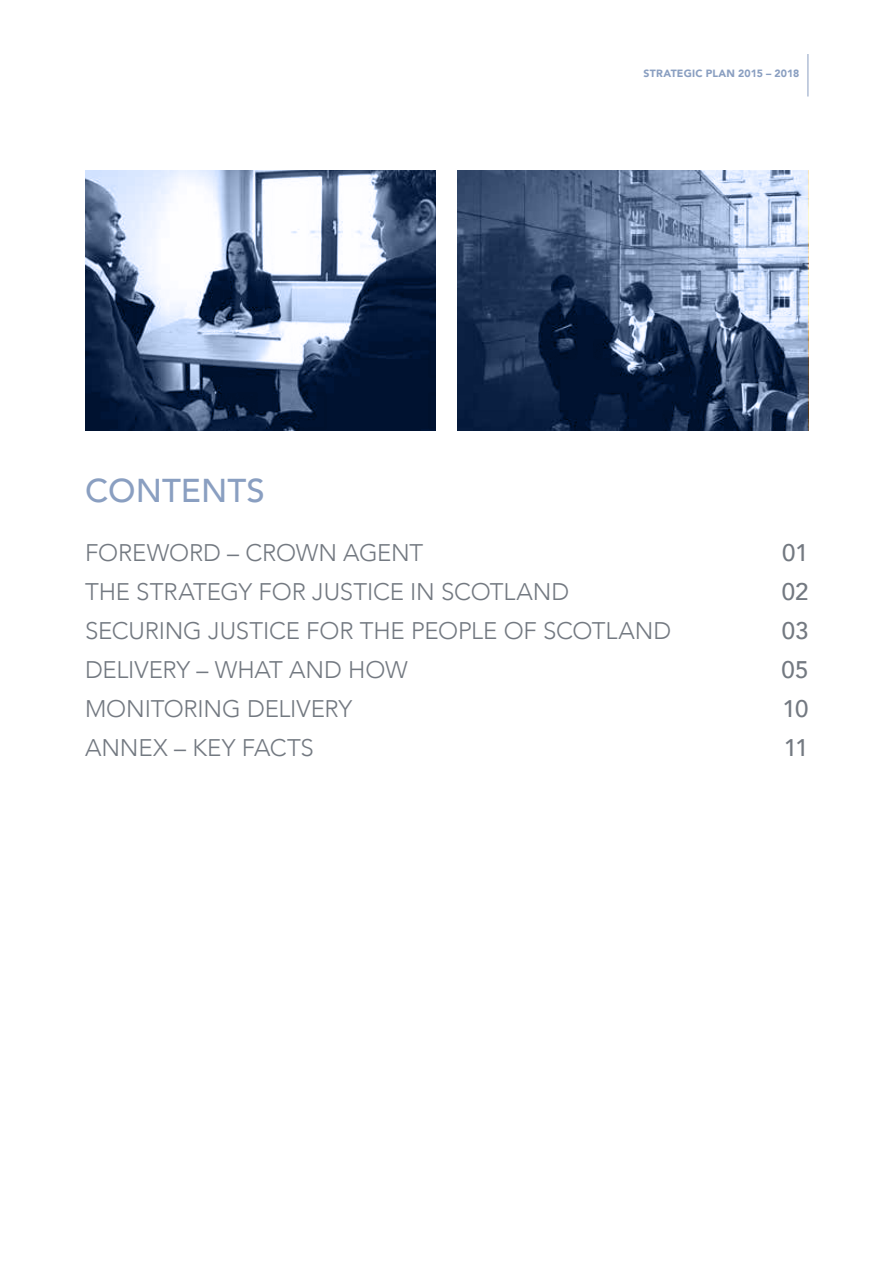
<style>
.page{position:relative;width:893px;height:1263px;background:#fff}
.page>*{position:absolute;margin:0;border:0;box-sizing:border-box;transform-origin:0 0}
.t1{font:500 33px "Avenir";color:#8a9fc1}
.t2{font:300 24px "Avenir";letter-spacing:-.005em;color:#737981}
.t3{font:500 24px "Avenir";letter-spacing:-.015em;color:#737981}
.t4{font:900 10.5px "Avenir";letter-spacing:.015em;color:#8a9fc1}
</style>
<div class="page">
<hr style="left:807px;top:54px;width:1px;height:43px;background:#8a9fc1">
<svg style="left:85px;top:170px;width:351px;height:261px"></svg>
<svg style="left:458px;top:170px;width:350px;height:261px"></svg>
<h1 class="t1" style="left:85px;top:462px;width:181px">CONTENTS</h1>
<p class="t4" style="left:644px;top:64px;width:157px">STRATEGIC PLAN 2015 – 2018</p>
<p class="t2" style="left:85px;top:539px;width:340px">FOREWORD – CROWN AGENT</p>
<p class="t3" style="left:782px;top:532px;width:28px">01</p>
<p class="t2" style="left:85px;top:578px;width:486px">THE STRATEGY FOR JUSTICE IN SCOTLAND</p>
<p class="t3" style="left:782px;top:571px;width:28px">02</p>
<p class="t2" style="left:85px;top:617px;width:588px">SECURING JUSTICE FOR THE PEOPLE OF SCOTLAND</p>
<p class="t3" style="left:782px;top:610px;width:28px">03</p>
<p class="t2" style="left:85px;top:656px;width:324px">DELIVERY – WHAT AND HOW</p>
<p class="t3" style="left:781px;top:649px;width:28px">05</p>
<p class="t2" style="left:85px;top:695px;width:269px">MONITORING DELIVERY</p>
<p class="t3" style="left:783px;top:688px;width:27px">10</p>
<p class="t2" style="left:85px;top:734px;width:230px">ANNEX – KEY FACTS</p>
<p class="t3" style="left:784px;top:727px;width:26px">11</p>
</div>
